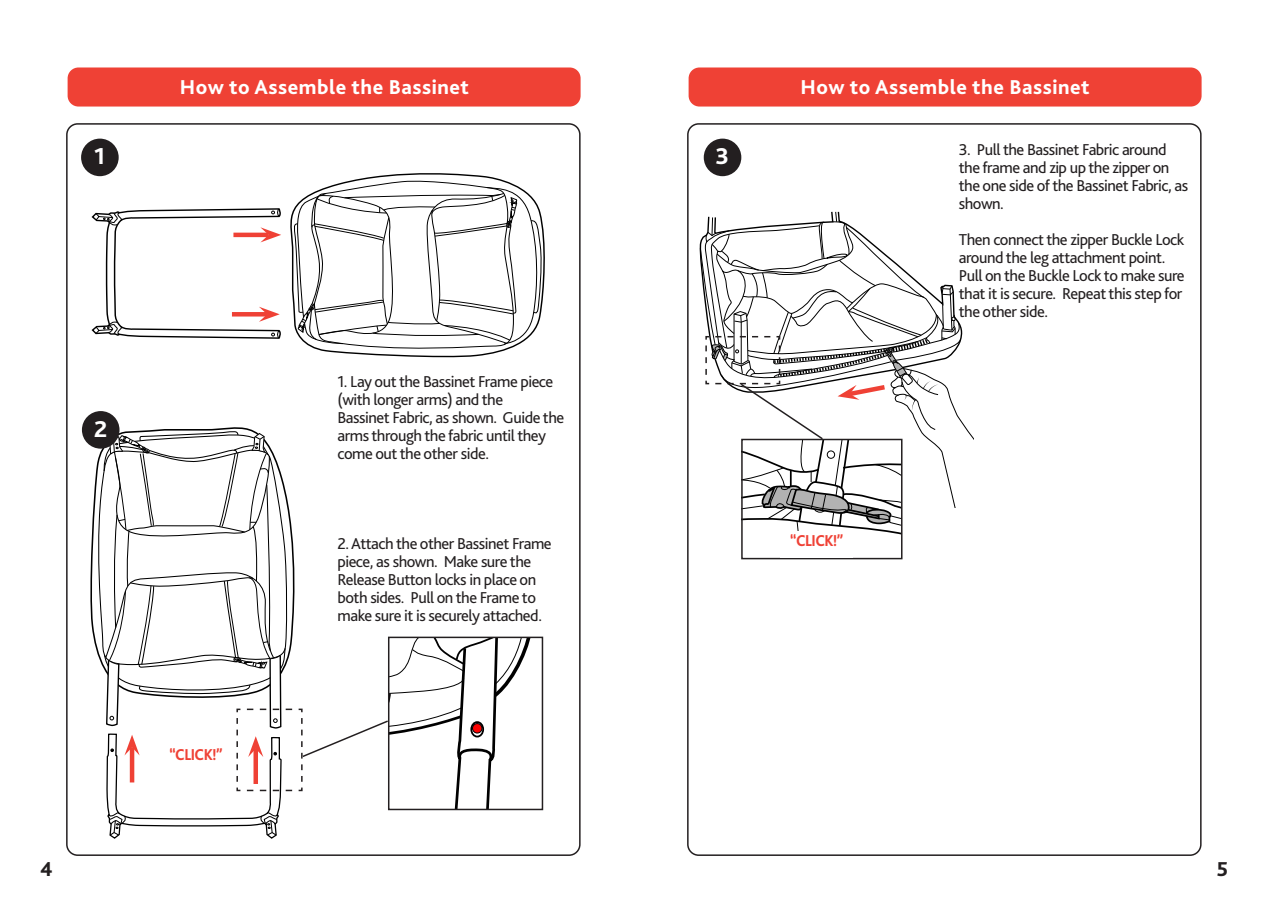
<style>
.page{position:relative;width:1269px;height:918px;background:#fff}
.page>*{position:absolute;margin:0;border:0;box-sizing:border-box;transform-origin:0 0}
.t1{font:800 24px "Bliss 2";color:#fff}
.t2{font:800 21px "Bliss 2";letter-spacing:.025em;color:#fff}
.t3{font:800 21px "Bliss 2";color:#231f20}
.t4{font:16.5px/18px "Bliss 2";letter-spacing:-.03em;color:#231f20}
.t5{font:800 16.5px "Bliss 2";letter-spacing:-.03em;color:#ef4135;scale:.9 1}
</style>
<div class="page">
<div style="left:68px;top:68px;width:513px;height:39px;background:#ef4135;border-radius:11px"></div>
<div style="left:689px;top:68px;width:513px;height:39px;background:#ef4135;border-radius:11px"></div>
<svg style="left:87px;top:420px;width:165px;height:208px"></svg>
<div style="left:81px;top:139px;width:38px;height:37px;background:#231f20;border-radius:50%"></div>
<div style="left:704px;top:139px;width:37px;height:37px;background:#231f20;border-radius:50%"></div>
<div style="left:82px;top:411px;width:38px;height:38px;background:#231f20;border-radius:50%"></div>
<svg style="left:290px;top:173px;width:255px;height:185px"></svg>
<svg style="left:293px;top:178px;width:250px;height:175px"></svg>
<svg style="left:91px;top:208px;width:190px;height:131px"></svg>
<svg style="left:699px;top:211px;width:275px;height:348px"></svg>
<div style="left:781px;top:531px;width:72px;height:27px;background:#fff"></div>
<svg style="left:92px;top:430px;width:447px;height:409px"></svg>
<div style="left:388px;top:637px;width:155px;height:173px;border:2px solid #231f20"></div>
<p class="t2" style="left:180px;top:74px;width:291px">How to Assemble the Bassinet</p>
<p class="t1" style="left:94px;top:142px;width:12px">1</p>
<p class="t1" style="left:716px;top:142px;width:15px">3</p>
<p class="t1" style="left:94px;top:414px;width:15px">2</p>
<p class="t5" style="left:169px;top:744px;width:60px">“CLICK!”</p>
<p class="t4" style="left:338px;top:372px;width:217px">1. Lay out the Bassinet Frame piece (with longer arms) and the</p>
<p class="t4" style="left:338px;top:408px;width:228px">Bassinet Fabric, as shown. Guide the arms through the fabric until they come out the other side.</p>
<p class="t4" style="left:338px;top:534px;width:216px">2. Attach the other Bassinet Frame piece, as shown. Make sure the</p>
<p class="t4" style="left:338px;top:570px;width:206px">Release Button locks in place on both sides. Pull on the Frame to make sure it is securely attached.</p>
<p class="t2" style="left:801px;top:74px;width:291px">How to Assemble the Bassinet</p>
<p class="t5" style="left:790px;top:530px;width:60px">“CLICK!”</p>
<p class="t4" style="left:959px;top:140px;width:231px">3. Pull the Bassinet Fabric around the frame and zip up the zipper on the one side of the Bassinet Fabric, as shown.</p>
<p class="t4" style="left:959px;top:230px;width:227px">Then connect the zipper Buckle Lock around the leg attachment point.<br>Pull on the Buckle Lock to make sure that it is secure. Repeat this step for the other side.</p>
<p class="t3" style="left:40px;top:856px;width:14px">4</p>
<p class="t3" style="left:1217px;top:856px;width:13px">5</p>
</div>
